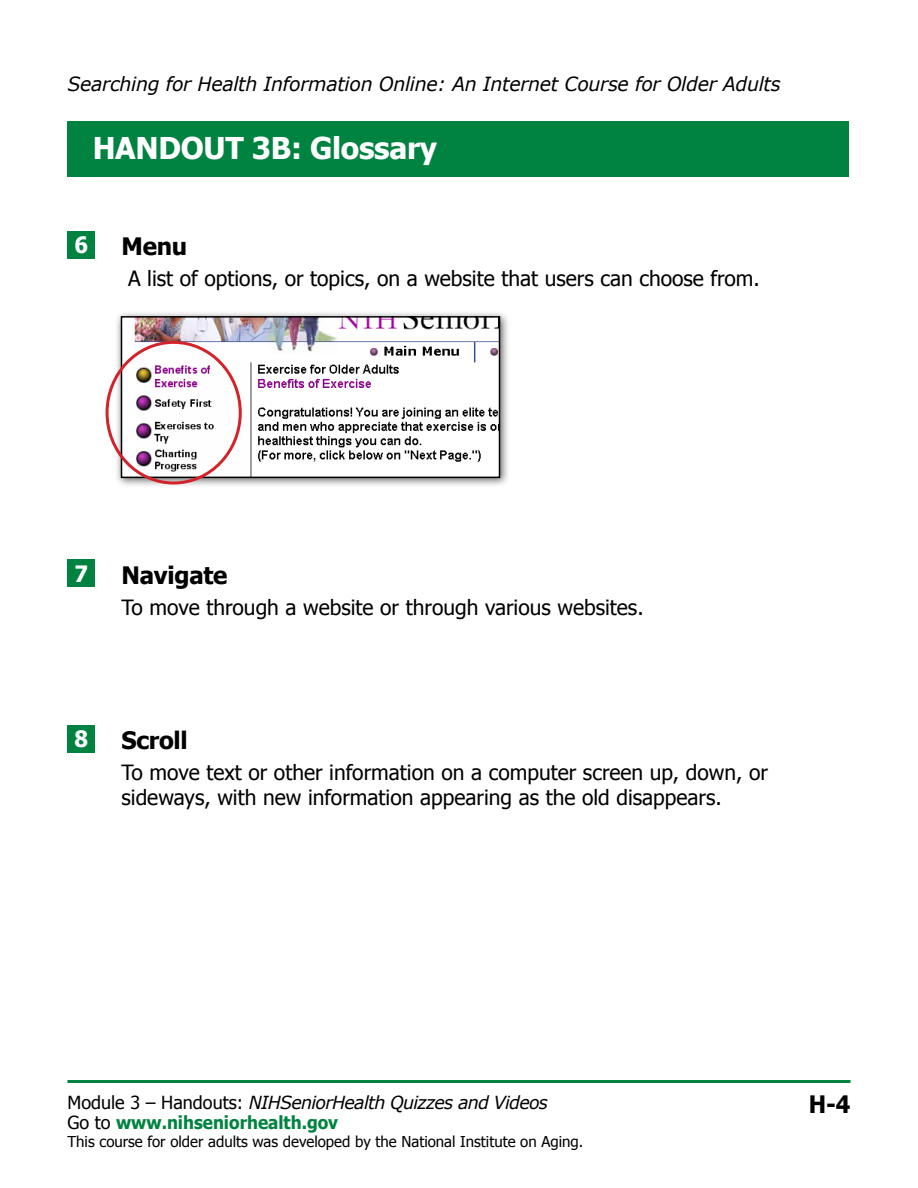
<style>
.page{position:relative;width:918px;height:1188px;background:#fff}
.page>*{position:absolute;margin:0;border:0;box-sizing:border-box;transform-origin:0 0}
.t1{font:700 30px "Tahoma";letter-spacing:-.01em;color:#fff}
.t2{font:700 24px "Tahoma";letter-spacing:-.01em;color:#000}
.t3{font:700 24px "Tahoma";letter-spacing:-.01em;color:#000;scale:.95 1}
.t4{font:700 22.5px "Tahoma";color:#fff;scale:.95 1}
.t5{font:21px/24.8px "Tahoma";color:#000}
.t6{font:italic 19.5px "Verdana";letter-spacing:-.015em;color:#000}
.t7{font:italic 18px "Verdana";letter-spacing:-.04em;color:#000}
.t8{font:700 18px "Tahoma";color:#008340;scale:.95 1}
.t9{font:15px "Tahoma";color:#000}
.s1{font-family:"Tahoma";font-style:normal}
.s2{font-weight:400;color:#000}
</style>
<div class="page">
<div style="left:68px;top:122px;width:781px;height:55px;background:#008340"></div>
<hr style="left:68px;top:1080px;width:782px;height:3px;background:#008340">
<div style="left:68px;top:231px;width:27px;height:27px;background:#008340"></div>
<div style="left:115px;top:310px;width:401px;height:185px;background:#000;opacity:.6"></div>
<img style="left:124px;top:319px;width:373px;height:156px">
<div style="left:121px;top:316px;width:379px;height:162px;border:2px solid #000"></div>
<div style="left:68px;top:559px;width:27px;height:28px;background:#008340"></div>
<div style="left:68px;top:725px;width:27px;height:27px;background:#008340"></div>
<div style="left:106px;top:341px;width:136px;height:143px;border:3px solid #d2232a;border-radius:50%"></div>
<p class="t6" style="left:68px;top:71px;width:715px">Searching for Health Information Online: An Internet Course for Older Adults</p>
<h1 class="t1" style="left:93px;top:129px;width:346px">HANDOUT 3B: Glossary</h1>
<p class="t4" style="left:75px;top:231px;width:16px">6</p>
<p class="t2" style="left:121px;top:231px;width:67px">Menu</p>
<p class="t5" style="left:128px;top:265px;width:633px">A list of options, or topics, on a website that users can choose from.</p>
<p class="t4" style="left:75px;top:559px;width:16px">7</p>
<p class="t2" style="left:121px;top:560px;width:108px">Navigate</p>
<p class="t5" style="left:122px;top:594px;width:524px">To move through a website or through various websites.</p>
<p class="t4" style="left:75px;top:725px;width:16px">8</p>
<p class="t2" style="left:121px;top:725px;width:68px">Scroll</p>
<p class="t5" style="left:122px;top:759px;width:648px">To move text or other information on a computer screen up, down, or sideways, with new information appearing as the old disappears.</p>
<p class="t7" style="left:68px;top:1091px;width:482px"><span class="s1">Module 3 – Handouts:</span> NIHSeniorHealth Quizzes and Videos</p>
<p class="t8" style="left:68px;top:1111px;width:286px"><span class="s2">Go to</span> www.nihseniorhealth.gov</p>
<p class="t9" style="left:68px;top:1132px;width:517px">This course for older adults was developed by the National Institute on Aging.</p>
<p class="t3" style="left:809px;top:1089px;width:45px">H-4</p>
</div>
